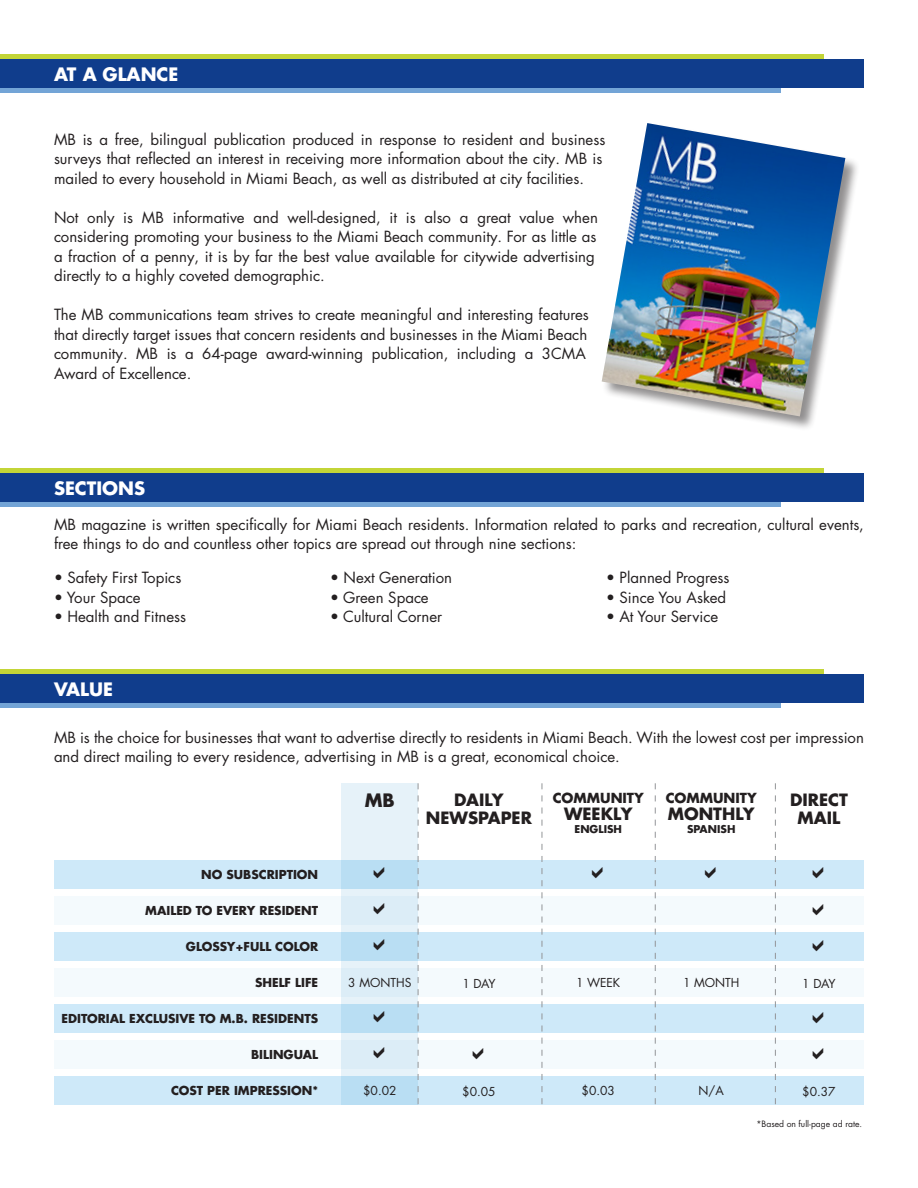
<style>
.page{position:relative;width:918px;height:1188px;background:#fff}
.page>*{position:absolute;margin:0;border:0;box-sizing:border-box;transform-origin:0 0}
.t1{font:700 18px "Futura LT Pro";color:#fff}
.t2{font:700 18px "Futura LT Pro";color:#231f20}
.t3{font:700 16.5px/18px "Futura LT Pro";color:#231f20;text-align:center}
.t4{font:15px/19.5px "Futura LT Pro";color:#231f20}
.t5{font:700 13.5px "Futura LT Pro";color:#231f20}
.t6{font:700 12px "Futura LT Pro";color:#231f20}
.t7{font:12px "Futura LT Pro";color:#231f20}
.t8{font:700 10.5px "Futura LT Pro";color:#231f20}
.t9{font:8.55px "Futura LT Pro";color:#231f20}
</style>
<div class="page">
<div style="left:0;top:691px;width:781px;height:16px;background:#73a4d6"></div>
<div style="left:0;top:669px;width:823px;height:22px;background:#c3d537"></div>
<div style="left:0;top:674px;width:864px;height:29px;background:#103d8c"></div>
<div style="left:54px;top:896px;width:810px;height:28px;background:#f4fafd"></div>
<div style="left:54px;top:968px;width:810px;height:28px;background:#f4fafd"></div>
<div style="left:54px;top:1040px;width:810px;height:28px;background:#f4fafd"></div>
<div style="left:54px;top:860px;width:810px;height:28px;background:#cee9f9"></div>
<div style="left:54px;top:932px;width:810px;height:28px;background:#cee9f9"></div>
<div style="left:54px;top:1004px;width:810px;height:28px;background:#cee9f9"></div>
<div style="left:54px;top:1076px;width:810px;height:28px;background:#cee9f9"></div>
<svg style="left:341px;top:783px;width:77px;height:321px"></svg>
<svg style="left:418px;top:783px;width:1px;height:321px"></svg>
<svg style="left:542px;top:783px;width:1px;height:321px"></svg>
<svg style="left:655px;top:783px;width:1px;height:321px"></svg>
<svg style="left:775px;top:783px;width:1px;height:321px"></svg>
<div style="left:0;top:76px;width:781px;height:17px;background:#73a4d6"></div>
<div style="left:0;top:54px;width:823px;height:23px;background:#c3d537"></div>
<div style="left:0;top:59px;width:864px;height:29px;background:#103d8c"></div>
<div style="left:602px;top:123px;width:259px;height:308px;background:#231f20;opacity:.5"></div>
<img style="left:602px;top:123px;width:243px;height:293px">
<div style="left:0;top:490px;width:781px;height:17px;background:#73a4d6"></div>
<div style="left:0;top:468px;width:823px;height:23px;background:#c3d537"></div>
<div style="left:0;top:473px;width:864px;height:29px;background:#103d8c"></div>
<svg style="left:374px;top:867px;width:10px;height:11px"></svg>
<svg style="left:374px;top:903px;width:10px;height:12px"></svg>
<svg style="left:374px;top:939px;width:10px;height:12px"></svg>
<svg style="left:374px;top:1011px;width:10px;height:12px"></svg>
<svg style="left:374px;top:1047px;width:10px;height:12px"></svg>
<p class="t1" style="left:54px;top:61px;width:126px">AT A GLANCE</p>
<p class="t4" style="left:54px;top:129px;width:553px">MB is a free, bilingual publication produced in response to resident and business surveys that reflected an interest in receiving more information about the city. MB is mailed to every household in Miami Beach, as well as distributed at city facilities.</p>
<p class="t4" style="left:54px;top:207px;width:545px">Not only is MB informative and well-designed, it is also a great value when considering promoting your business to the Miami Beach community. For as little as a fraction of a penny, it is by far the best value available for citywide advertising directly to a highly coveted demographic.</p>
<p class="t4" style="left:54px;top:305px;width:536px">The MB communications team strives to create meaningful and interesting features that directly target issues that concern residents and businesses in the Miami Beach community. MB is a 64-page award-winning publication, including a 3CMA Award of Excellence.</p>
<p class="t1" style="left:54px;top:475px;width:93px">SECTIONS</p>
<p class="t4" style="left:54px;top:514px;width:811px">MB magazine is written specifically for Miami Beach residents. Information related to parks and recreation, cultural events, free things to do and countless other topics are spread out through nine sections:</p>
<p class="t4" style="left:54px;top:568px;width:129px">• Safety First Topics</p>
<p class="t4" style="left:54px;top:587px;width:88px">• Your Space</p>
<p class="t4" style="left:54px;top:607px;width:134px">• Health and Fitness</p>
<p class="t4" style="left:606px;top:568px;width:125px">• Planned Progress</p>
<p class="t4" style="left:606px;top:587px;width:122px">• Since You Asked</p>
<p class="t4" style="left:606px;top:607px;width:114px">• At Your Service</p>
<p class="t4" style="left:330px;top:568px;width:124px">• Next Generation</p>
<p class="t4" style="left:330px;top:587px;width:100px">• Green Space</p>
<p class="t4" style="left:330px;top:607px;width:114px">• Cultural Corner</p>
<p class="t1" style="left:54px;top:675px;width:60px">VALUE</p>
<p class="t4" style="left:54px;top:727px;width:812px">MB is the choice for businesses that want to advertise directly to residents in Miami Beach. With the lowest cost per impression and direct mailing to every residence, advertising in MB is a great, economical choice.</p>
<p class="t6" style="left:201px;top:866px;width:119px">NO SUBSCRIPTION</p>
<p class="t6" style="left:145px;top:902px;width:174px">MAILED TO EVERY RESIDENT</p>
<p class="t6" style="left:186px;top:938px;width:134px">GLOSSY+FULL COLOR</p>
<p class="t6" style="left:255px;top:974px;width:65px">SHELF LIFE</p>
<p class="t6" style="left:62px;top:1010px;width:258px">EDITORIAL EXCLUSIVE TO M.B. RESIDENTS</p>
<p class="t6" style="left:251px;top:1046px;width:69px">BILINGUAL</p>
<p class="t6" style="left:171px;top:1082px;width:149px">COST PER IMPRESSION*</p>
<p class="t2" style="left:365px;top:787px;width:31px">MB</p>
<p class="t3" style="left:426px;top:790px;width:107px">DAILY<br>NEWSPAPER</p>
<p class="t5" style="left:553px;top:788px;width:93px">COMMUNITY</p>
<p class="t3" style="left:564px;top:804px;width:70px">WEEKLY</p>
<p class="t8" style="left:575px;top:821px;width:49px">ENGLISH</p>
<p class="t5" style="left:666px;top:788px;width:93px">COMMUNITY</p>
<p class="t3" style="left:668px;top:804px;width:88px">MONTHLY</p>
<p class="t8" style="left:687px;top:821px;width:50px">SPANISH</p>
<p class="t3" style="left:790px;top:790px;width:59px">DIRECT<br>MAIL</p>
<p class="t7" style="left:348px;top:975px;width:65px">3 MONTHS</p>
<p class="t7" style="left:363px;top:1083px;width:35px">$0.02</p>
<p class="t7" style="left:462px;top:975px;width:35px">1 DAY</p>
<p class="t7" style="left:462px;top:1083px;width:35px">$0.05</p>
<p class="t7" style="left:576px;top:974px;width:46px">1 WEEK</p>
<p class="t7" style="left:582px;top:1082px;width:35px">$0.03</p>
<p class="t7" style="left:683px;top:974px;width:58px">1 MONTH</p>
<p class="t7" style="left:802px;top:975px;width:35px">1 DAY</p>
<p class="t7" style="left:699px;top:1082px;width:27px">N/A</p>
<p class="t7" style="left:802px;top:1083px;width:35px">$0.37</p>
<p class="t9" style="left:757px;top:1118px;width:107px">*Based on full-page ad rate.</p>
</div>
